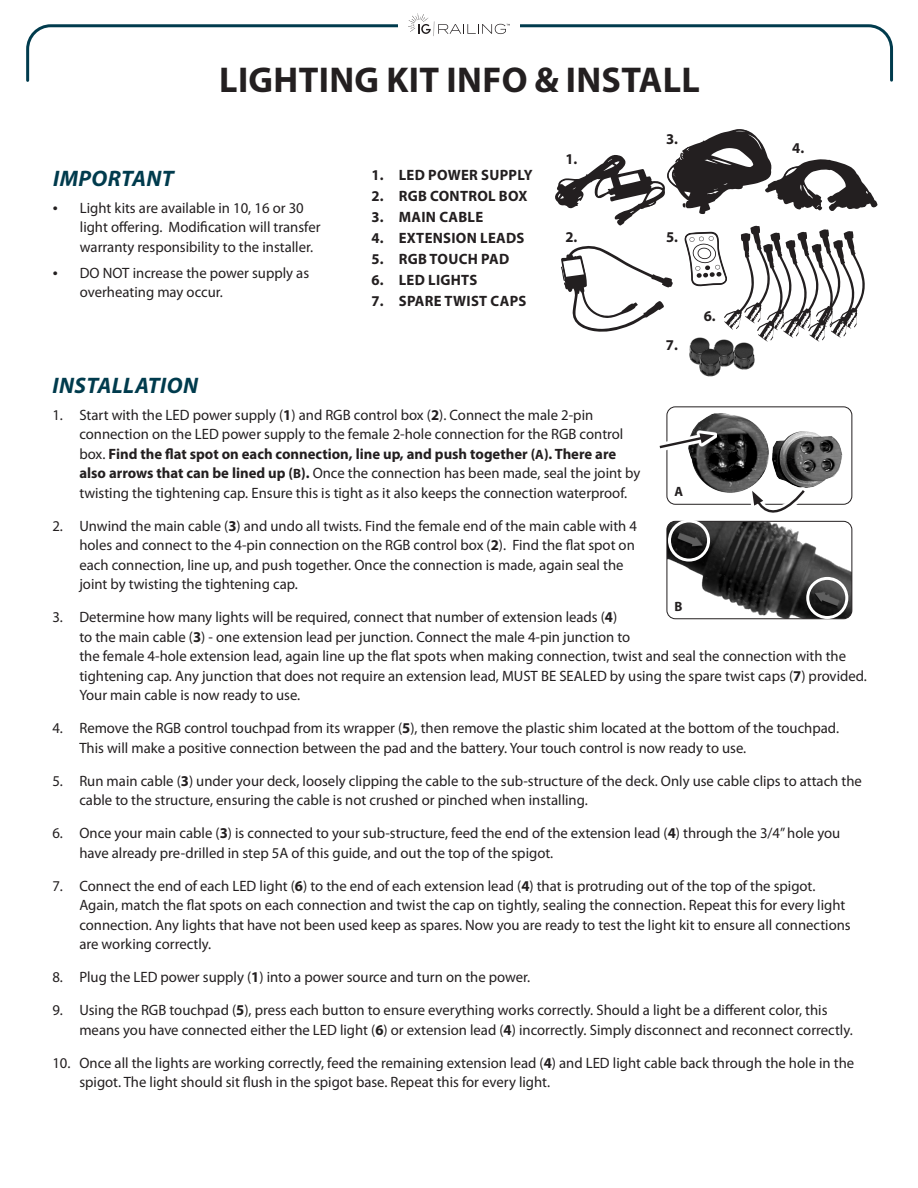
<style>
.page{position:relative;width:918px;height:1188px;background:#fff}
.page>*{position:absolute;margin:0;border:0;box-sizing:border-box;transform-origin:0 0}
.Bullets{font:700 36px "Myriad Pro";letter-spacing:.01em;color:#231f20}
.Titles{font:italic 700 22.5px "Myriad Pro";letter-spacing:.02em;color:#003b4d}
.t1{font:15px/19.5px "Myriad Pro";color:#231f20}
.t2{font:700 15px "Myriad Pro";letter-spacing:.02em;color:#231f20}
.t3{font:700 13.5px "Myriad Pro";color:#231f20}
.s1{font-size:18px}
.s2{font-weight:700}
.s3{font-weight:700;font-size:13.5px}
</style>
<div class="page">
<svg style="left:26px;top:24px;width:868px;height:58px"></svg>
<div style="left:398px;top:5px;width:122px;height:39px;background:#fff"></div>
<svg style="left:408px;top:13px;width:102px;height:23px"></svg>
<svg style="left:555px;top:129px;width:323px;height:213px"></svg>
<img style="left:683px;top:332px;width:33px;height:31px">
<img style="left:741px;top:338px;width:19px;height:32px">
<img style="left:708px;top:334px;width:33px;height:36px">
<img style="left:693px;top:344px;width:33px;height:33px">
<div style="left:667px;top:407px;width:185px;height:98px;border:1px solid #231f20;border-radius:8px"></div>
<img style="left:689px;top:413px;width:154px;height:80px">
<svg style="left:666px;top:430px;width:51px;height:21px"></svg>
<svg style="left:659px;top:433px;width:55px;height:17px"></svg>
<div style="left:749px;top:487px;width:59px;height:29px;background:#fff"></div>
<svg style="left:752px;top:490px;width:54px;height:31px"></svg>
<img style="left:667px;top:521px;width:185px;height:98px">
<div style="left:667px;top:521px;width:185px;height:98px;border:1px solid #231f20;border-radius:8px"></div>
<div style="left:668px;top:520px;width:42px;height:42px;border:3px solid #fff;border-radius:50%"></div>
<div style="left:806px;top:577px;width:42px;height:42px;border:3px solid #fff;border-radius:50%"></div>
<p class="Bullets" style="left:219px;top:59px;width:482px">LIGHTING KIT INFO &amp; INSTALL</p>
<p class="Titles" style="left:53px;top:164px;width:122px">IMPORTANT</p>
<p class="t1" style="left:80px;top:198px;width:242px;text-indent:-27px"><span class="s1">•</span> Light kits are available in 10, 16 or 30 light offering. Modification will transfer warranty responsibility to the installer.</p>
<p class="t1" style="left:80px;top:263px;width:231px;text-indent:-27px"><span class="s1">•</span> DO NOT increase the power supply as overheating may occur.</p>
<p class="t2" style="left:372px;top:166px;width:163px">1. LED POWER SUPPLY</p>
<p class="t2" style="left:372px;top:187px;width:157px">2. RGB CONTROL BOX</p>
<p class="t2" style="left:372px;top:208px;width:113px">3. MAIN CABLE</p>
<p class="t2" style="left:372px;top:229px;width:154px">4. EXTENSION LEADS</p>
<p class="t2" style="left:372px;top:250px;width:139px">5. RGB TOUCH PAD</p>
<p class="t2" style="left:372px;top:271px;width:107px">6. LED LIGHTS</p>
<p class="t2" style="left:372px;top:292px;width:156px">7. SPARE TWIST CAPS</p>
<p class="t2" style="left:565px;top:150px;width:13px">1.</p>
<p class="t2" style="left:565px;top:228px;width:13px">2.</p>
<p class="t2" style="left:666px;top:131px;width:13px">3.</p>
<p class="t2" style="left:666px;top:228px;width:13px">5.</p>
<p class="t2" style="left:666px;top:337px;width:13px">7.</p>
<p class="t2" style="left:704px;top:308px;width:13px">6.</p>
<p class="t2" style="left:792px;top:139px;width:13px">4.</p>
<p class="Titles" style="left:53px;top:371px;width:147px">INSTALLATION</p>
<p class="t1" style="left:79px;top:405px;width:563px;text-indent:-27px">1. Start with the LED power supply (<span class="s2">1</span>) and RGB control box (<span class="s2">2</span>). Connect the male 2-pin connection on the LED power supply to the female 2-hole connection for the RGB control box. <span class="s2">Find the flat spot on each connection, line up, and push together (</span><span class="s3">A</span><span class="s2">). There are also arrows that can be lined up (</span><span class="s3">B</span><span class="s2">).</span> Once the connection has been made, seal the joint by twisting the tightening cap. Ensure this is tight as it also keeps the connection waterproof.</p>
<p class="t1" style="left:79px;top:516px;width:559px;text-indent:-27px">2. Unwind the main cable (<span class="s2">3</span>) and undo all twists. Find the female end of the main cable with 4 holes and connect to the 4-pin connection on the RGB control box (<span class="s2">2</span>). Find the flat spot on each connection, line up, and push together. Once the connection is made, again seal the joint by twisting the tightening cap.</p>
<p class="t1" style="left:79px;top:608px;width:789px;text-indent:-27px">3. Determine how many lights will be required, connect that number of extension leads (<span class="s2">4</span>)<br>to the main cable (<span class="s2">3</span>) - one extension lead per junction. Connect the male 4-pin junction to<br>the female 4-hole extension lead, again line up the flat spots when making connection, twist and seal the connection with the tightening cap. Any junction that does not require an extension lead, MUST BE SEALED by using the spare twist caps (<span class="s2">7</span>) provided.<br>Your main cable is now ready to use.</p>
<p class="t1" style="left:79px;top:719px;width:761px;text-indent:-27px">4. Remove the RGB control touchpad from its wrapper (<span class="s2">5</span>), then remove the plastic shim located at the bottom of the touchpad.<br>This will make a positive connection between the pad and the battery. Your touch control is now ready to use.</p>
<p class="t1" style="left:79px;top:771px;width:784px;text-indent:-27px">5. Run main cable (<span class="s2">3</span>) under your deck, loosely clipping the cable to the sub-structure of the deck. Only use cable clips to attach the cable to the structure, ensuring the cable is not crushed or pinched when installing.</p>
<p class="t1" style="left:79px;top:824px;width:762px;text-indent:-27px">6. Once your main cable (<span class="s2">3</span>) is connected to your sub-structure, feed the end of the extension lead (<span class="s2">4</span>) through the 3/4” hole you have already pre-drilled in step 5A of this guide, and out the top of the spigot.</p>
<p class="t1" style="left:79px;top:876px;width:773px;text-indent:-27px">7. Connect the end of each LED light (<span class="s2">6</span>) to the end of each extension lead (<span class="s2">4</span>) that is protruding out of the top of the spigot.<br>Again, match the flat spots on each connection and twist the cap on tightly, sealing the connection. Repeat this for every light connection. Any lights that have not been used keep as spares. Now you are ready to test the light kit to ensure all connections are working correctly.</p>
<p class="t1" style="left:52px;top:968px;width:479px">8. Plug the LED power supply (<span class="s2">1</span>) into a power source and turn on the power.</p>
<p class="t1" style="left:79px;top:1001px;width:775px;text-indent:-27px">9. Using the RGB touchpad (<span class="s2">5</span>), press each button to ensure everything works correctly. Should a light be a different color, this means you have connected either the LED light (<span class="s2">6</span>) or extension lead (<span class="s2">4</span>) incorrectly. Simply disconnect and reconnect correctly.</p>
<p class="t1" style="left:79px;top:1053px;width:776px;text-indent:-27px">10. Once all the lights are working correctly, feed the remaining extension lead (<span class="s2">4</span>) and LED light cable back through the hole in the spigot. The light should sit flush in the spigot base. Repeat this for every light.</p>
<p class="t3" style="left:675px;top:484px;width:10px">A</p>
<p class="t3" style="left:675px;top:599px;width:9px">B</p>
</div>
